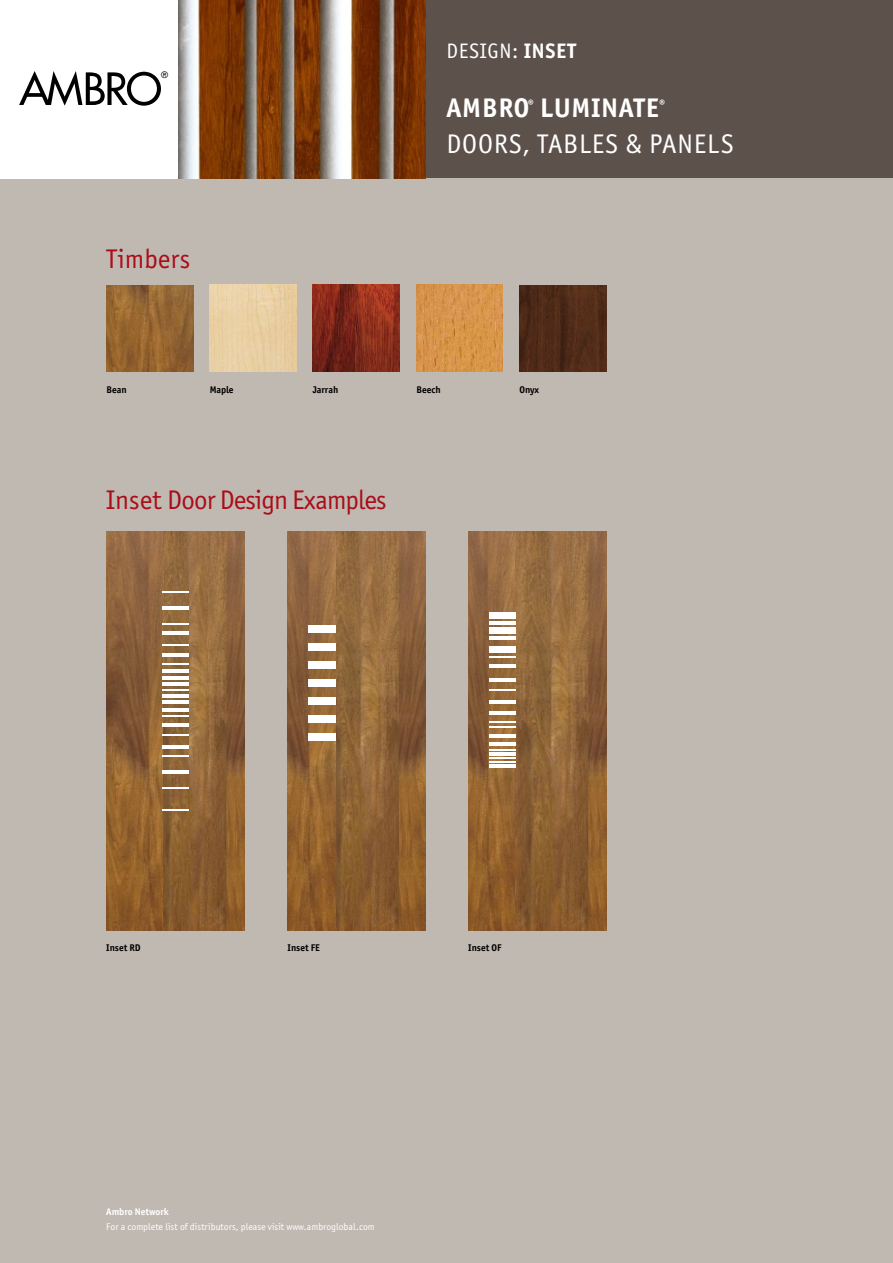
<style>
.page{position:relative;width:893px;height:1263px;background:#fff}
.page>*{position:absolute;margin:0;border:0;box-sizing:border-box;transform-origin:0 0}
.Heading_1_RED{font:27px "Officina Sans ITC Std";letter-spacing:-.03em;color:#aa0d19}
.t1{font:27px "Officina Sans ITC Std";letter-spacing:.03em;color:#fff}
.t2{font:700 27px "Officina Sans ITC Std";letter-spacing:.03em;color:#fff}
.Heading_2_WHITE{font:21px "Officina Sans ITC Std";letter-spacing:.03em;color:#fff}
.t3{font:9.75px "Officina Sans ITC Std";color:#fff}
.Bold{font:700 9.75px "Officina Sans ITC Std";color:#000}
.t4{font:700 9.75px "Officina Sans ITC Std";color:#fff}
.t5{font:500 8.7px "Futura Std";color:#000}
.s1{font-weight:700}
</style>
<div class="page">
<div style="left:0;top:0;width:893px;height:179px;background:#5d514c"></div>
<div style="left:0;top:179px;width:893px;height:1084px;background:#c0b9b2"></div>
<div style="left:0;top:0;width:179px;height:179px;background:#fff"></div>
<svg style="left:19px;top:71px;width:142px;height:35px"></svg>
<img style="left:179px;top:0;width:246px;height:179px">
<img style="left:162px;top:531px;width:82px;height:399px">
<img style="left:106px;top:531px;width:56px;height:399px">
<hr style="left:163px;top:606px;width:26px;height:3px;background:#fff">
<svg style="left:163px;top:591px;width:26px;height:1px"></svg>
<svg style="left:163px;top:623px;width:26px;height:1px"></svg>
<hr style="left:163px;top:631px;width:26px;height:3px;background:#fff">
<svg style="left:163px;top:645px;width:26px;height:1px"></svg>
<hr style="left:163px;top:653px;width:26px;height:4px;background:#fff">
<hr style="left:163px;top:663px;width:26px;height:2px;background:#fff">
<hr style="left:163px;top:669px;width:26px;height:3px;background:#fff">
<svg style="left:163px;top:676px;width:26px;height:4px"></svg>
<hr style="left:163px;top:682px;width:26px;height:4px;background:#fff">
<hr style="left:163px;top:689px;width:26px;height:2px;background:#fff">
<hr style="left:163px;top:770px;width:26px;height:4px;background:#fff">
<svg style="left:163px;top:788px;width:26px;height:1px"></svg>
<svg style="left:163px;top:756px;width:26px;height:1px"></svg>
<hr style="left:163px;top:745px;width:26px;height:4px;background:#fff">
<svg style="left:163px;top:734px;width:26px;height:1px"></svg>
<hr style="left:163px;top:723px;width:26px;height:4px;background:#fff">
<hr style="left:163px;top:715px;width:26px;height:2px;background:#fff">
<hr style="left:163px;top:708px;width:26px;height:3px;background:#fff">
<svg style="left:163px;top:700px;width:26px;height:4px"></svg>
<hr style="left:163px;top:694px;width:26px;height:4px;background:#fff">
<hr style="left:163px;top:809px;width:26px;height:2px;background:#fff">
<img style="left:106px;top:285px;width:87px;height:87px">
<img style="left:210px;top:285px;width:86px;height:87px">
<img style="left:313px;top:285px;width:87px;height:87px">
<img style="left:416px;top:285px;width:87px;height:87px">
<img style="left:519px;top:285px;width:87px;height:87px">
<img style="left:288px;top:531px;width:48px;height:399px">
<img style="left:336px;top:531px;width:90px;height:399px">
<div style="left:308px;top:625px;width:28px;height:8px;background:#fff"></div>
<div style="left:308px;top:643px;width:28px;height:8px;background:#fff"></div>
<div style="left:308px;top:661px;width:28px;height:8px;background:#fff"></div>
<div style="left:308px;top:679px;width:28px;height:8px;background:#fff"></div>
<div style="left:308px;top:697px;width:28px;height:8px;background:#fff"></div>
<div style="left:308px;top:715px;width:28px;height:8px;background:#fff"></div>
<div style="left:308px;top:733px;width:28px;height:8px;background:#fff"></div>
<img style="left:468px;top:531px;width:48px;height:399px">
<img style="left:516px;top:531px;width:90px;height:399px">
<div style="left:489px;top:627px;width:27px;height:6px;background:#fff"></div>
<div style="left:489px;top:612px;width:27px;height:6px;background:#fff"></div>
<hr style="left:489px;top:636px;width:27px;height:4px;background:#fff">
<div style="left:489px;top:646px;width:27px;height:7px;background:#fff"></div>
<hr style="left:489px;top:656px;width:27px;height:2px;background:#fff">
<hr style="left:489px;top:664px;width:27px;height:4px;background:#fff">
<hr style="left:489px;top:678px;width:27px;height:4px;background:#fff">
<svg style="left:489px;top:689px;width:27px;height:1px"></svg>
<hr style="left:489px;top:700px;width:27px;height:4px;background:#fff">
<hr style="left:489px;top:711px;width:27px;height:3px;background:#fff">
<hr style="left:489px;top:721px;width:27px;height:2px;background:#fff">
<hr style="left:489px;top:726px;width:27px;height:2px;background:#fff">
<hr style="left:489px;top:734px;width:27px;height:4px;background:#fff">
<hr style="left:489px;top:742px;width:27px;height:3px;background:#fff">
<svg style="left:489px;top:749px;width:27px;height:1px"></svg>
<hr style="left:489px;top:752px;width:27px;height:4px;background:#fff">
<hr style="left:489px;top:757px;width:27px;height:2px;background:#fff">
<hr style="left:489px;top:761px;width:27px;height:2px;background:#fff">
<hr style="left:489px;top:764px;width:27px;height:4px;background:#fff">
<hr style="left:489px;top:621px;width:27px;height:4px;background:#fff">
<p class="t5" style="left:161px;top:69px;width:8px">®</p>
<p class="Heading_1_RED" style="left:106px;top:243px;width:85px">Timbers</p>
<p class="Heading_2_WHITE" style="left:446px;top:39px;width:131px">DESIGN: <span class="s1">inset</span></p>
<p class="t2" style="left:446px;top:91px;width:220px">Ambro<sup>®</sup> Luminate<sup>®</sup></p>
<p class="t1" style="left:446px;top:128px;width:289px">Doors, TABLES &amp; PANELS</p>
<p class="Bold" style="left:107px;top:384px;width:22px">Bean</p>
<p class="Bold" style="left:210px;top:384px;width:25px">Maple</p>
<p class="Bold" style="left:313px;top:384px;width:27px">Jarrah</p>
<p class="Bold" style="left:416px;top:384px;width:26px">Beech</p>
<p class="Bold" style="left:519px;top:384px;width:21px">Onyx</p>
<p class="Heading_1_RED" style="left:106px;top:484px;width:282px">Inset Door Design Examples</p>
<p class="Bold" style="left:106px;top:942px;width:36px">Inset RD</p>
<p class="Bold" style="left:288px;top:942px;width:33px">Inset FE</p>
<p class="Bold" style="left:468px;top:942px;width:35px">Inset OF</p>
<p class="t4" style="left:106px;top:1205px;width:64px">Ambro Network</p>
<p class="t3" style="left:106px;top:1221px;width:270px">For a complete list of distributors, please visit www.ambroglobal.com</p>
</div>
